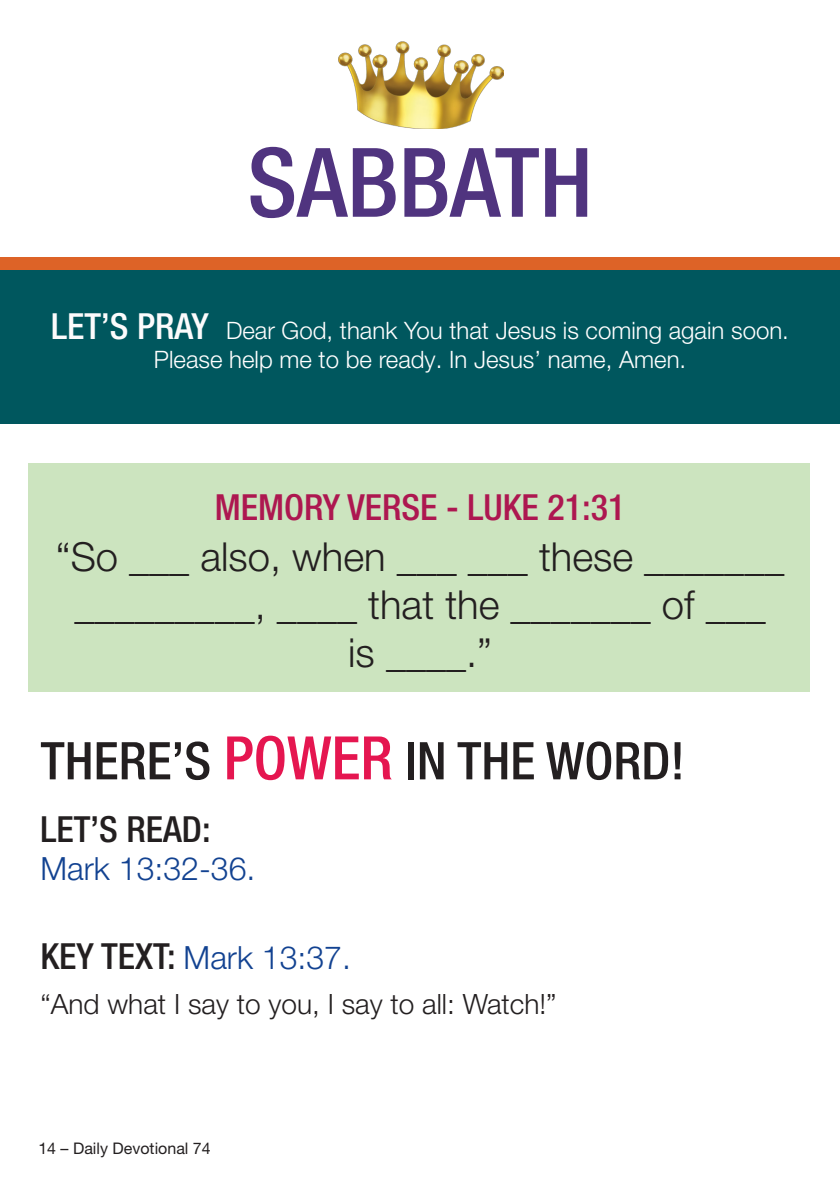
<style>
.page{position:relative;width:840px;height:1191px;background:#fff}
.page>*{position:absolute;margin:0;border:0;box-sizing:border-box;transform-origin:0 0}
.t1{font:500 condensed 96px "Helvetica Neue LT Pro";color:#50347f}
.t2{font:500 condensed 52px "Helvetica Neue LT Pro";color:#231f20}
.t3{font:300 40px/48px "Helvetica Neue LT Pro";color:#231f20;text-align:center}
.t4{font:500 condensed 36px "Helvetica Neue LT Pro";color:#ad1750}
.t5{font:500 condensed 36px "Helvetica Neue LT Pro";color:#231f20}
.t6{font:300 32px "Helvetica Neue LT Pro";color:#124291}
.t7{font:300 28px "Helvetica Neue LT Pro";color:#231f20}
.t8{font:300 24px "Helvetica Neue LT Pro";color:#fff}
.t9{font:16px "Helvetica Neue LT Pro";color:#231f20}
.s1{font-weight:500;font-stretch:condensed;font-size:36px;color:#fcfbfc}
.s2{font-size:60px;color:#e51650}
.s3{font-weight:500;font-stretch:condensed;font-size:36px;color:#231f20}
</style>
<div class="page">
<div style="left:28px;top:463px;width:781px;height:228px;background:#cce4bf"></div>
<img style="left:338px;top:41px;width:165px;height:87px">
<div style="left:0;top:257px;width:839px;height:166px;background:#00575e"></div>
<div style="left:0;top:257px;width:839px;height:12px;background:#dd6327"></div>
<p class="t1" style="left:247px;top:125px;width:347px">SABBATH</p>
<p class="t8" style="left:51px;top:315px;width:738px"><span class="s1">LET’S PRAY</span> Dear God, thank You that Jesus is coming again soon.</p>
<p class="t8" style="left:154px;top:344px;width:533px">Please help me to be ready. In Jesus’ name, Amen.</p>
<p class="t4" style="left:215px;top:486px;width:412px">MEMORY VERSE - LUKE 21:31</p>
<p class="t3" style="left:56px;top:532px;width:729px">“So ___ also, when ___ ___ these _______</p>
<p class="t3" style="left:74px;top:580px;width:692px">_________, ____ that the _______ of ___ is ____.”</p>
<h2 class="t2" style="left:41px;top:730px;width:645px">THERE’S <span class="s2">POWER</span> IN THE WORD!</h2>
<p class="t5" style="left:41px;top:807px;width:171px">LET’S READ:</p>
<p class="t6" style="left:41px;top:849px;width:216px">Mark 13:32-36.</p>
<p class="t6" style="left:41px;top:938px;width:312px"><span class="s3">KEY TEXT:</span> Mark 13:37.</p>
<p class="t7" style="left:41px;top:987px;width:517px">“And what I say to you, I say to all: Watch!”</p>
<p class="t9" style="left:38px;top:1138px;width:174px">14 – Daily Devotional 74</p>
</div>
